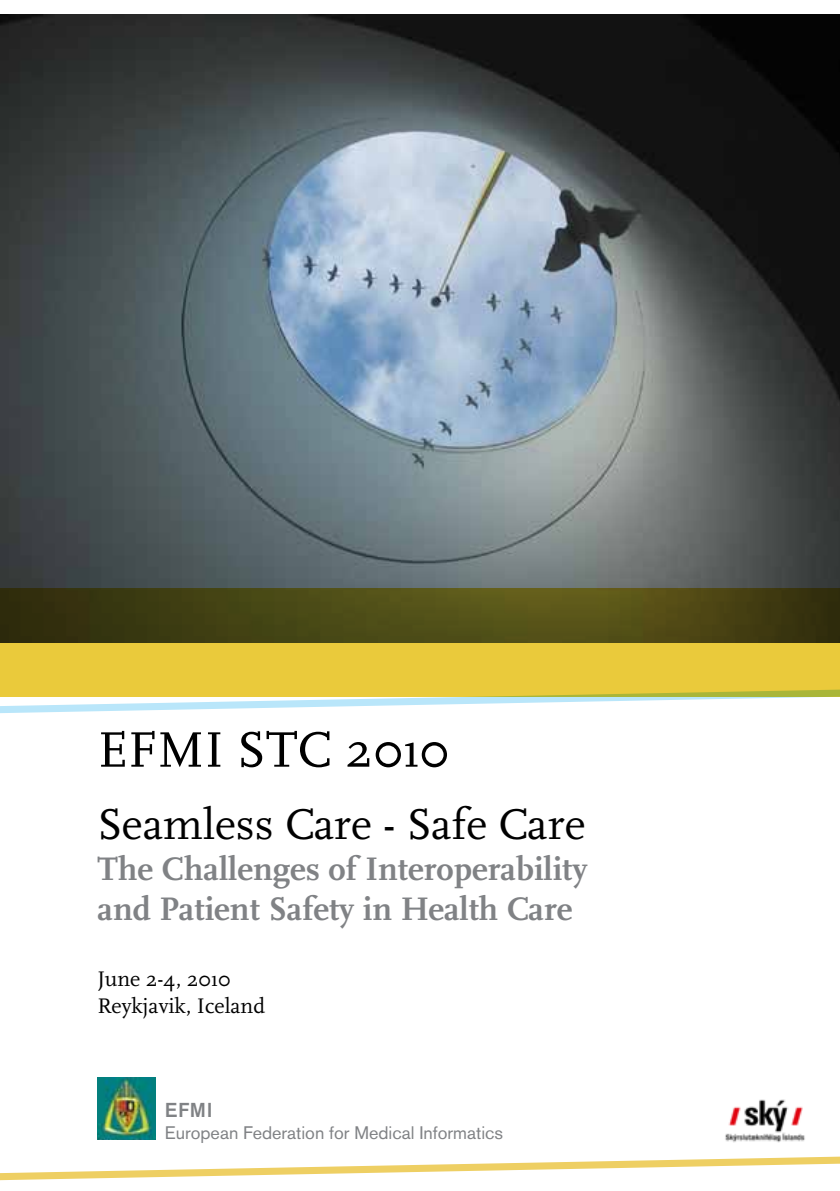
<style>
.page{position:relative;width:840px;height:1191px;background:#fff}
.page>*{position:absolute;margin:0;border:0;box-sizing:border-box;transform-origin:0 0}
.t1{font:52px "Scala OT";color:#000}
.t2{font:45px "Scala OT";color:#000}
.t3{font:700 34px/40.8px "Scala OT";color:#808285}
.t4{font:22px/26.4px "Scala OT";color:#000}
.t5{font:500 20px "Akzidenz Grotesk BE";color:#808285}
.t6{font:18px "Akzidenz Grotesk BE";color:#808285}
</style>
<div class="page">
<img style="left:0;top:14px;width:839px;height:574px">
<svg style="left:0;top:588px;width:839px;height:100px;background:#908025"></svg>
<svg style="left:0;top:1156px;width:839px;height:25px"></svg>
<svg style="left:0;top:688px;width:839px;height:25px"></svg>
<img style="left:98px;top:1077px;width:57px;height:62px">
<img style="left:725px;top:1099px;width:80px;height:44px">
<h1 class="t1" style="left:98px;top:721px;width:354px">EFMI STC 2010</h1>
<h2 class="t2" style="left:98px;top:799px;width:489px">Seamless Care - Safe Care</h2>
<p class="t3" style="left:98px;top:848px;width:491px">The Challenges of Interoperability and Patient Safety in Health Care</p>
<p class="t4" style="left:98px;top:966px;width:169px">June 2-4, 2010<br>Reykjavik, Iceland</p>
<p class="t5" style="left:165px;top:1098px;width:49px">EFMI</p>
<p class="t6" style="left:165px;top:1122px;width:339px">European Federation for Medical Informatics</p>
</div>
